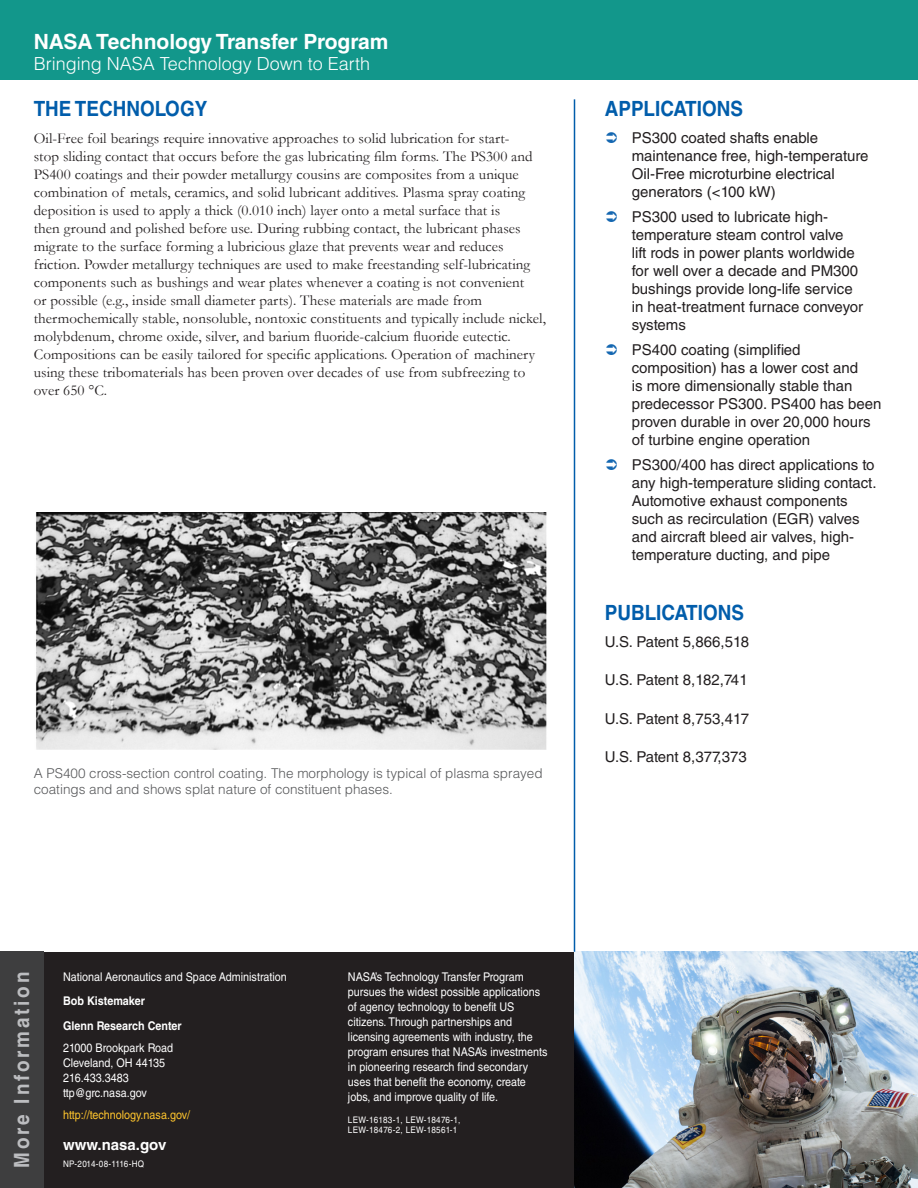
<style>
.page{position:relative;width:918px;height:1188px;background:#fff}
.page>*{position:absolute;margin:0;border:0;box-sizing:border-box;transform-origin:0 0}
.Header_1{font:700 21px "Helvetica LT Std";color:#015dab;scale:.9 1}
.t1{font:700 21px "Helvetica LT Std";color:#fff}
.t2{font:700 21px "Helvetica LT Std";letter-spacing:.15em;color:#bcbdc0;scale:.9 1}
.t3{font:300 18px "Helvetica LT Std";color:#fff}
.Text_Normal{font:15px/18px "Garamond";letter-spacing:.005em;color:#231f20}
.Text_Side_Bar{font:15px/18px "Helvetica LT Std";color:#231f20}
.www_NASA_gov{font:700 15px "Helvetica LT Std";color:#fff}
.Caption_Option_1{font:300 13.5px/16.5px "Helvetica LT Std";color:#57585a}
.Contact_Name{font:12px/15px "Helvetica LT Std";color:#fff;scale:.9 1}
.Contact_Text{font:12px "Helvetica LT Std";color:#fff;scale:.9 1}
.Contact_Name-2{font:700 12px "Helvetica LT Std";color:#fff;scale:.9 1}
.Email_Contact_text{font:12px "Helvetica LT Std";color:#ffc52d;scale:.9 1}
.publication_number{font:9px "Helvetica LT Std";letter-spacing:.04em;color:#fff;scale:.9 1}
.publication_number-2{font:9px "Helvetica LT Std";color:#fff;scale:.9 1}
</style>
<div class="page">
<div style="left:43px;top:952px;width:875px;height:236px;background:#231f20"></div>
<img style="left:575px;top:952px;width:343px;height:236px">
<hr style="left:574px;top:99px;width:1px;height:853px;background:#015dab">
<div style="left:0;top:952px;width:43px;height:236px;background:#3e3e3f"></div>
<div style="left:0;top:0;width:918px;height:80px;background:#12978b"></div>
<img style="left:36px;top:513px;width:511px;height:237px">
<h1 class="t1" style="left:34px;top:29px;width:356px">NASA Technology Transfer Program</h1>
<p class="t3" style="left:34px;top:53px;width:338px">Bringing NASA Technology Down to Earth</p>
<p class="Header_1" style="left:34px;top:96px;width:194px">THE TECHNOLOGY</p>
<p class="Text_Normal" style="left:34px;top:129px;width:514px">Oil-Free foil bearings require innovative approaches to solid lubrication for start-<br>stop sliding contact that occurs before the gas lubricating film forms. The PS300 and PS400 coatings and their powder metallurgy cousins are composites from a unique combination of metals, ceramics, and solid lubricant additives. Plasma spray coating deposition is used to apply a thick (0.010 inch) layer onto a metal surface that is<br>then ground and polished before use. During rubbing contact, the lubricant phases migrate to the surface forming a lubricious glaze that prevents wear and reduces friction. Powder metallurgy techniques are used to make freestanding self-lubricating components such as bushings and wear plates whenever a coating is not convenient<br>or possible (e.g., inside small diameter parts). These materials are made from thermochemically stable, nonsoluble, nontoxic constituents and typically include nickel, molybdenum, chrome oxide, silver, and barium fluoride-calcium fluoride eutectic.<br>Compositions can be easily tailored for specific applications. Operation of machinery using these tribomaterials has been proven over decades of use from subfreezing to over 650 °C.</p>
<p class="Caption_Option_1" style="left:34px;top:765px;width:510px">A PS400 cross-section control coating. The morphology is typical of plasma sprayed coatings and and shows splat nature of constituent phases.</p>
<p class="Header_1" style="left:605px;top:96px;width:155px">APPLICATIONS</p>
<p class="Text_Side_Bar" style="left:632px;top:129px;width:238px">PS300 coated shafts enable maintenance free, high-temperature<br>Oil-Free microturbine electrical generators (&lt;100 kW)</p>
<p class="Text_Side_Bar" style="left:632px;top:208px;width:233px">PS300 used to lubricate high&shy;temperature steam control valve<br>lift rods in power plants worldwide for well over a decade and PM300 bushings provide long-life service in heat-treatment furnace conveyor systems</p>
<p class="Text_Side_Bar" style="left:632px;top:341px;width:251px">PS400 coating (simplified composition) has a lower cost and<br>is more dimensionally stable than predecessor PS300. PS400 has been proven durable in over 20,000 hours of turbine engine operation</p>
<p class="Text_Side_Bar" style="left:632px;top:455px;width:246px">PS300/400 has direct applications to any high-temperature sliding contact.<br>Automotive exhaust components such as recirculation (EGR) valves and aircraft bleed air valves, high&shy;temperature ducting, and pipe</p>
<p class="Header_1" style="left:605px;top:600px;width:156px">PUBLICATIONS</p>
<p class="Text_Side_Bar" style="left:605px;top:633px;width:146px">U.S. Patent 5,866,518</p>
<p class="Text_Side_Bar" style="left:605px;top:671px;width:144px">U.S. Patent 8,182,741</p>
<p class="Text_Side_Bar" style="left:605px;top:709px;width:146px">U.S. Patent 8,753,417</p>
<p class="Text_Side_Bar" style="left:605px;top:747px;width:144px">U.S. Patent 8,377,373</p>
<h1 class="t2" style="left:9px;top:1168px;width:219px;rotate:-90deg">More Information</h1>
<p class="Contact_Text" style="left:63px;top:969px;width:250px">National Aeronautics and Space Administration</p>
<p class="Contact_Name-2" style="left:63px;top:994px;width:92px">Bob Kistemaker</p>
<p class="Contact_Name-2" style="left:63px;top:1019px;width:133px">Glenn Research Center</p>
<p class="Contact_Name" style="left:63px;top:1040px;width:124px">21000 Brookpark Road<br>Cleveland, OH 44135<br>216.433.3483 ttp@grc.nasa.gov</p>
<p class="Email_Contact_text" style="left:63px;top:1107px;width:143px">http://technology.nasa.gov/</p>
<p class="www_NASA_gov" style="left:63px;top:1136px;width:105px">www.nasa.gov</p>
<p class="publication_number-2" style="left:63px;top:1159px;width:92px">NP-2014-08-1116-HQ</p>
<p class="Contact_Name" style="left:348px;top:969px;width:223px">NASA’s Technology Transfer Program pursues the widest possible applications of agency technology to benefit US citizens. Through partnerships and licensing agreements with industry, the program ensures that NASA’s investments in pioneering research find secondary uses that benefit the economy, create jobs, and improve quality of life.</p>
<p class="publication_number" style="left:348px;top:1114px;width:127px">LEW-16183-1, LEW-18476-1,</p>
<p class="publication_number" style="left:348px;top:1125px;width:123px">LEW-18476-2, LEW-18561-1</p>
</div>
